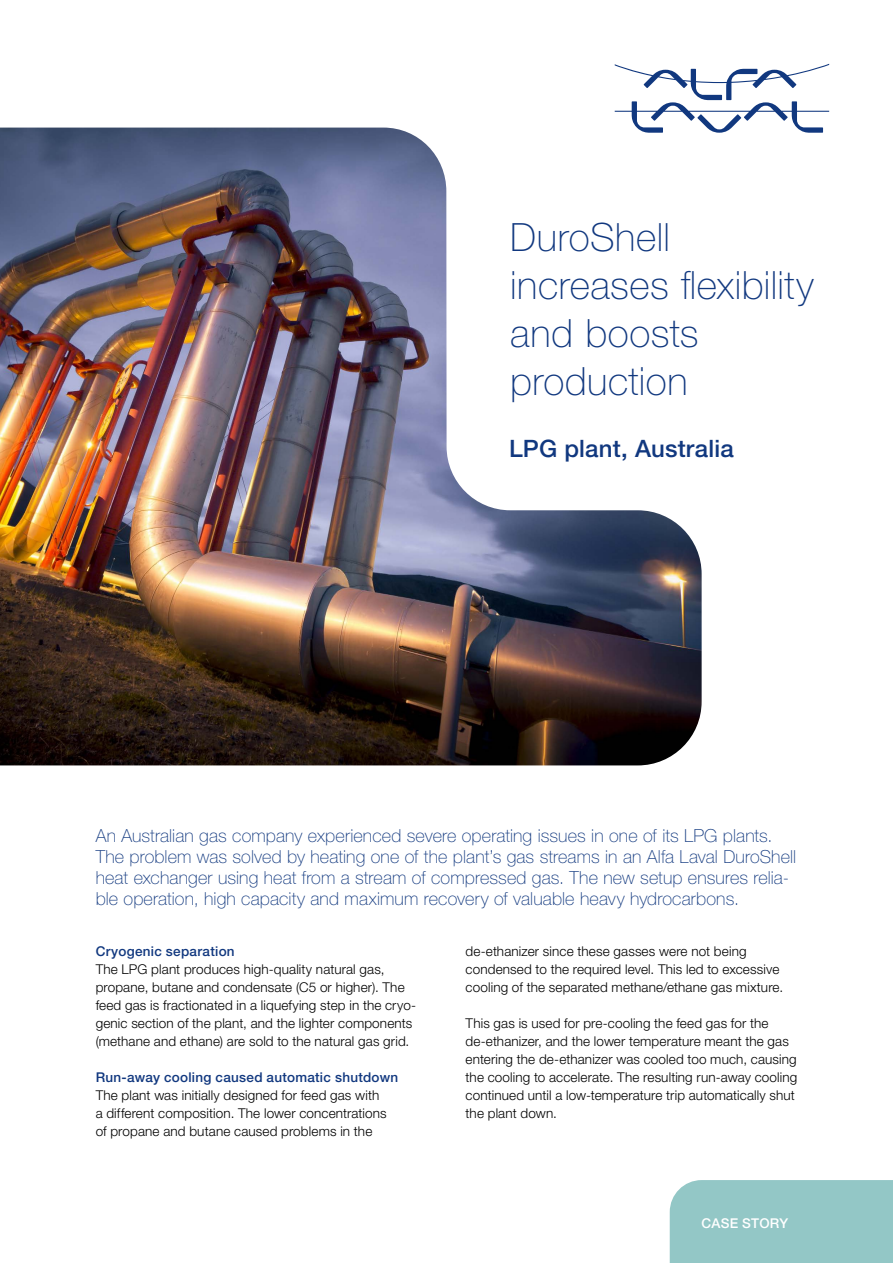
<style>
.page{position:relative;width:893px;height:1263px;background:#fff}
.page>*{position:absolute;margin:0;border:0;box-sizing:border-box;transform-origin:0 0}
.t1{font:100 39px/48px "Helvetica Neue LT Std";letter-spacing:.01em;color:#11387f}
.t2{font:500 24px "Helvetica Neue LT Std";letter-spacing:.01em;color:#11387f}
.t3{font:100 18px/21px "Helvetica Neue LT Std";letter-spacing:.005em;color:#11387f}
.t4{font:300 13.5px/18px "Helvetica Neue LT Std";letter-spacing:.01em;color:#000}
.t5{font:500 13.5px "Helvetica Neue LT Std";letter-spacing:.02em;color:#11387f}
.t6{font:500 13.5px "Helvetica Neue LT Std";letter-spacing:.015em;color:#fff}
</style>
<div class="page">
<svg style="left:615px;top:64px;width:214px;height:69px"></svg>
<div style="left:670px;top:1180px;width:223px;height:83px;background:#93c7c6"></div>
<img style="left:0;top:128px;width:702px;height:637px">
<h1 class="t1" style="left:510px;top:213px;width:305px">DuroShell increases flexibility and boosts production</h1>
<h2 class="t2" style="left:509px;top:434px;width:226px">LPG plant, Australia</h2>
<p class="t3" style="left:96px;top:825px;width:702px">An Australian gas company experienced severe operating issues in one of its LPG plants.<br>The problem was solved by heating one of the plant’s gas streams in an Alfa Laval DuroShell heat exchanger using heat from a stream of compressed gas. The new setup ensures relia&shy;ble operation, high capacity and maximum recovery of valuable heavy hydrocarbons.</p>
<p class="t5" style="left:96px;top:943px;width:141px">Cryogenic separation</p>
<p class="t4" style="left:96px;top:960px;width:322px">The LPG plant produces high-quality natural gas, propane, butane and condensate (C5 or higher). The feed gas is fractionated in a liquefying step in the cryo&shy;genic section of the plant, and the lighter components (methane and ethane) are sold to the natural gas grid.</p>
<p class="t5" style="left:96px;top:1069px;width:304px">Run-away cooling caused automatic shutdown</p>
<p class="t4" style="left:96px;top:1086px;width:293px">The plant was initially designed for feed gas with a different composition. The lower concentrations of propane and butane caused problems in the</p>
<p class="t4" style="left:466px;top:942px;width:319px">de-ethanizer since these gasses were not being condensed to the required level. This led to excessive cooling of the separated methane/ethane gas mixture.</p>
<p class="t4" style="left:466px;top:1014px;width:333px">This gas is used for pre-cooling the feed gas for the de-ethanizer, and the lower temperature meant the gas entering the de-ethanizer was cooled too much, causing the cooling to accelerate. The resulting run-away cooling continued until a low-temperature trip automatically shut the plant down.</p>
<p class="t6" style="left:702px;top:1215px;width:88px">CASE STORY</p>
</div>
